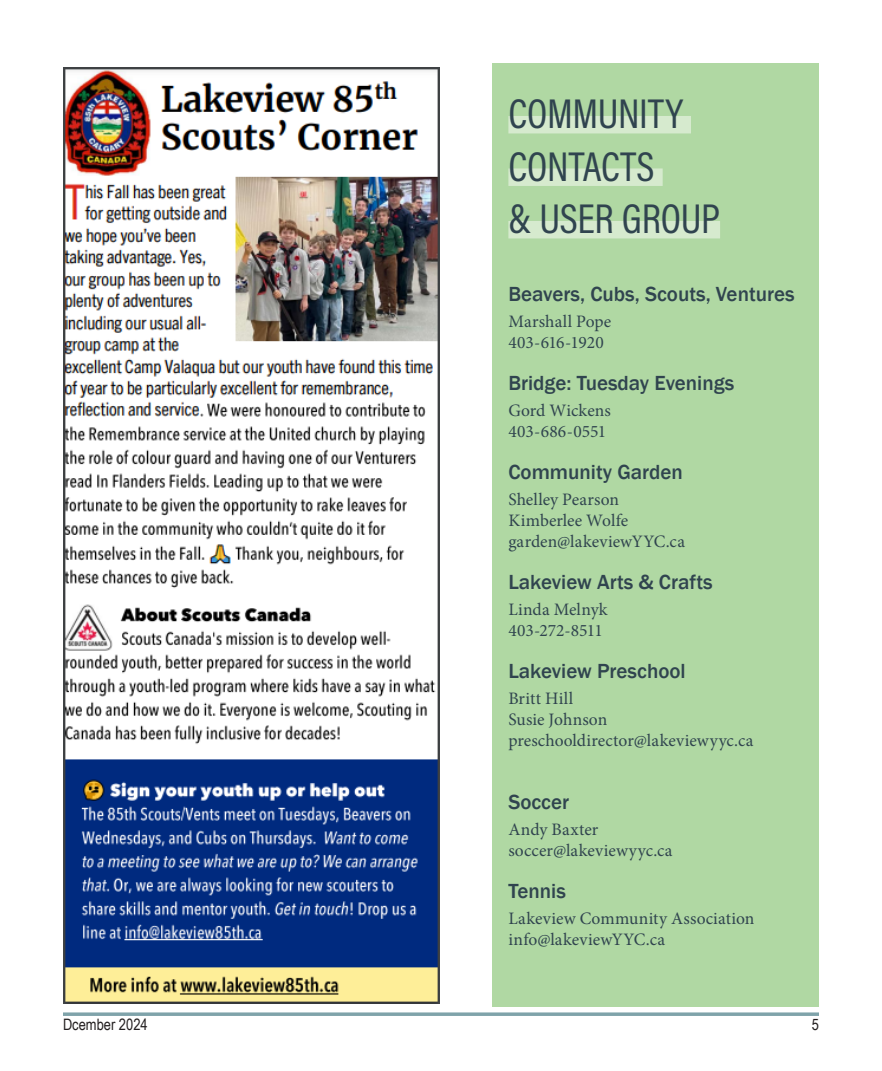
<style>
.page{position:relative;width:882px;height:1071px;background:#fff}
.page>*{position:absolute;margin:0;border:0;box-sizing:border-box;transform-origin:0 0}
.Headline_24_pt{font:42px/52.5px "Acumin Variable Concept";letter-spacing:-.005em;color:#30444f}
.Subhead_Title{font:500 21px "Franklin Gothic";color:#30444f}
.Body_Text__Regular_-_Justify{font:17.5px "Minion Pro";letter-spacing:.005em;color:#30444f}
.t1{font:15.75px "Arial Narrow";color:#231f20}
</style>
<div class="page">
<div style="left:493px;top:63px;width:326px;height:943px;background:#b0d8a3"></div>
<div style="left:508px;top:116px;width:183px;height:17px;background:#d6eace"></div>
<div style="left:508px;top:168px;width:155px;height:18px;background:#d6eace"></div>
<div style="left:508px;top:221px;width:212px;height:17px;background:#d6eace"></div>
<svg style="left:63px;top:1012px;width:756px;height:4px;background:#8eaeb4"></svg>
<img style="left:63px;top:67px;width:377px;height:937px">
<p class="Headline_24_pt" style="left:508px;top:86px;width:176px">COMMUNITY<br>CONTACTS</p>
<p class="Headline_24_pt" style="left:508px;top:191px;width:213px">&amp; USER GROUP</p>
<p class="Subhead_Title" style="left:508px;top:281px;width:288px">Beavers, Cubs, Scouts, Ventures</p>
<p class="Body_Text__Regular_-_Justify" style="left:508px;top:310px;width:104px">Marshall Pope</p>
<p class="Body_Text__Regular_-_Justify" style="left:508px;top:331px;width:97px">403-616-1920</p>
<p class="Subhead_Title" style="left:508px;top:370px;width:227px">Bridge: Tuesday Evenings</p>
<p class="Body_Text__Regular_-_Justify" style="left:508px;top:399px;width:104px">Gord Wickens</p>
<p class="Body_Text__Regular_-_Justify" style="left:508px;top:420px;width:99px">403-686-0551</p>
<p class="Subhead_Title" style="left:508px;top:459px;width:176px">Community Garden</p>
<p class="Body_Text__Regular_-_Justify" style="left:508px;top:488px;width:112px">Shelley Pearson</p>
<p class="Body_Text__Regular_-_Justify" style="left:508px;top:509px;width:121px">Kimberlee Wolfe</p>
<p class="Body_Text__Regular_-_Justify" style="left:508px;top:530px;width:178px">garden@lakeviewYYC.ca</p>
<p class="Subhead_Title" style="left:508px;top:569px;width:206px">Lakeview Arts &amp; Crafts</p>
<p class="Body_Text__Regular_-_Justify" style="left:508px;top:598px;width:101px">Linda Melnyk</p>
<p class="Body_Text__Regular_-_Justify" style="left:508px;top:619px;width:96px">403-272-8511</p>
<p class="Subhead_Title" style="left:508px;top:658px;width:179px">Lakeview Preschool</p>
<p class="Body_Text__Regular_-_Justify" style="left:508px;top:687px;width:66px">Britt Hill</p>
<p class="Body_Text__Regular_-_Justify" style="left:508px;top:708px;width:100px">Susie Johnson</p>
<p class="Body_Text__Regular_-_Justify" style="left:508px;top:729px;width:247px">preschooldirector@lakeviewyyc.ca</p>
<p class="Subhead_Title" style="left:508px;top:789px;width:62px">Soccer</p>
<p class="Body_Text__Regular_-_Justify" style="left:508px;top:818px;width:92px">Andy Baxter</p>
<p class="Body_Text__Regular_-_Justify" style="left:508px;top:839px;width:166px">soccer@lakeviewyyc.ca</p>
<p class="Subhead_Title" style="left:508px;top:878px;width:59px">Tennis</p>
<p class="Body_Text__Regular_-_Justify" style="left:508px;top:907px;width:247px">Lakeview Community Association</p>
<p class="Body_Text__Regular_-_Justify" style="left:508px;top:928px;width:158px">info@lakeviewYYC.ca</p>
<p class="t1" style="left:63px;top:1013px;width:86px">Dcember 2024</p>
<p class="t1" style="left:812px;top:1013px;width:9px">5</p>
</div>
